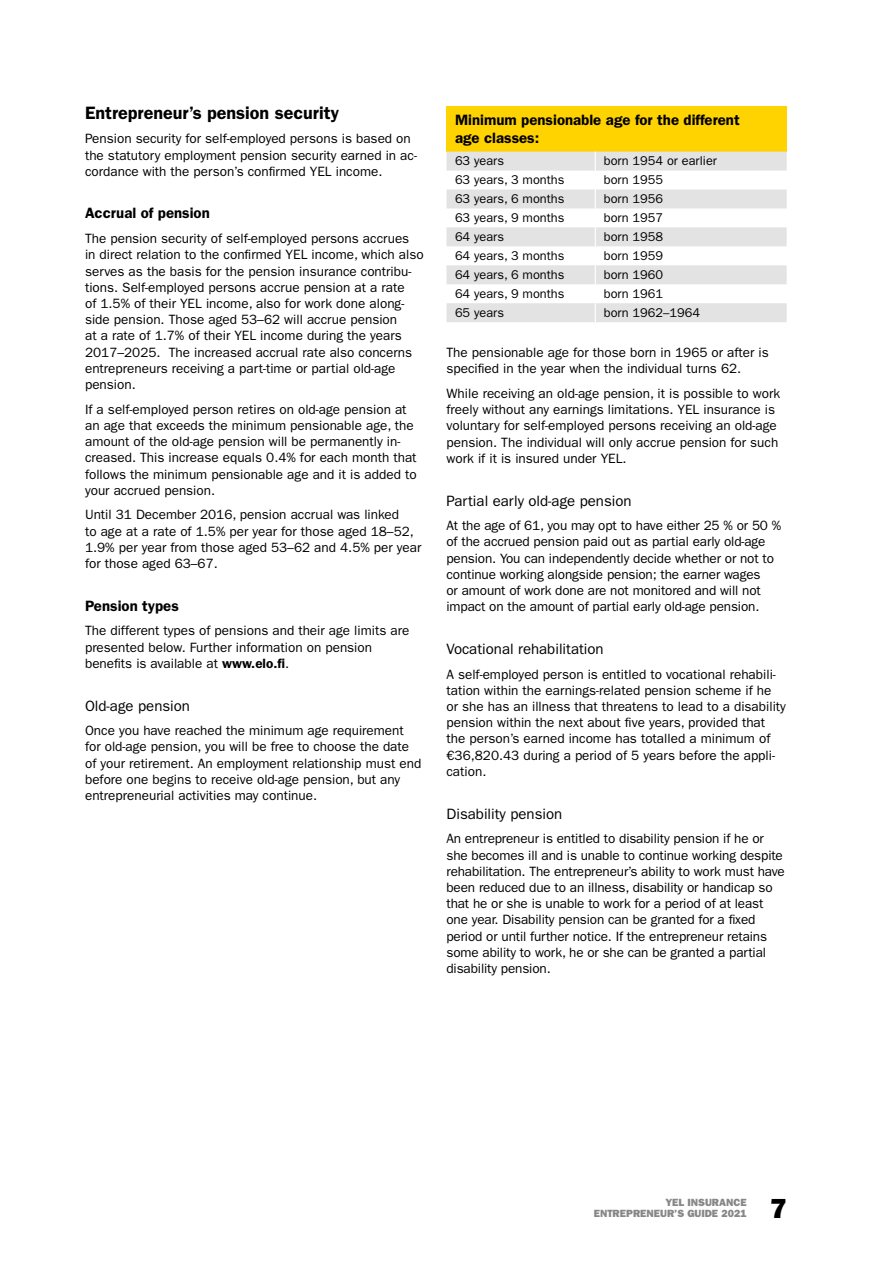
<style>
.page{position:relative;width:893px;height:1263px;background:#fff}
.page>*{position:absolute;margin:0;border:0;box-sizing:border-box;transform-origin:0 0}
.t1{font:27.75px "ITC Franklin Gothic Std Hvy";color:#000}
.VÄLIOTSIKKO_DEMI_12{font:600 18px "ITC Franklin Gothic Std";color:#000}
.LEIPIS_BOOK_9_10_8{font:15px "ITC Franklin Gothic Std";color:#000}
.Laatikko_uusi{font:600 15px/18px "ITC Franklin Gothic Std";color:#000}
.VÄLIOTSIKKO_DEMI_10{font:600 15px "ITC Franklin Gothic Std";color:#000}
.LEIPIS_BOOK_9_10_8-2{font:13.5px/16.2px "ITC Franklin Gothic Std";color:#000}
.LEIPIS_BOOK_9_10_8-3{font:12.75px "ITC Franklin Gothic Std";color:#000}
.t2{font:10.5px/11.2px "ITC Franklin Gothic Std Hvy";color:#868786;text-align:right}
.s1{font-weight:600}
</style>
<div class="page">
<div style="left:446px;top:106px;width:341px;height:46px;background:#ffd300"></div>
<svg style="left:446px;top:152px;width:341px;height:170px;fill:#e3e3e3"></svg>
<svg style="left:595px;top:152px;width:1px;height:170px"></svg>
<h2 class="VÄLIOTSIKKO_DEMI_12" style="left:85px;top:102px;width:256px">Entrepreneur’s pension security</h2>
<p class="LEIPIS_BOOK_9_10_8-2" style="left:85px;top:131px;width:333px">Pension security for self-employed persons is based on the statutory employment pension security earned in ac&shy;cordance with the person’s confirmed YEL income.</p>
<h3 class="VÄLIOTSIKKO_DEMI_10" style="left:85px;top:204px;width:126px">Accrual of pension</h3>
<p class="LEIPIS_BOOK_9_10_8-2" style="left:85px;top:231px;width:340px">The pension security of self-employed persons accrues<br>in direct relation to the confirmed YEL income, which also serves as the basis for the pension insurance contribu&shy;tions. Self-employed persons accrue pension at a rate<br>of 1.5% of their YEL income, also for work done along&shy;side pension. Those aged 53–62 will accrue pension<br>at a rate of 1. 7% of their YEL income during the years 2017–2025. The increased accrual rate also concerns entrepreneurs receiving a part-time or partial old-age pension.</p>
<p class="LEIPIS_BOOK_9_10_8-2" style="left:85px;top:401px;width:333px">If a self-employed person retires on old-age pension at an age that exceeds the minimum pensionable age, the amount of the old-age pension will be permanently in&shy;creased. This increase equals 0.4% for each month that follows the minimum pensionable age and it is added to your accrued pension.</p>
<p class="LEIPIS_BOOK_9_10_8-2" style="left:85px;top:507px;width:330px">Until 31 December 2016, pension accrual was linked to age at a rate of 1. 5% per year for those aged 18–52,</p>
<p class="LEIPIS_BOOK_9_10_8-2" style="left:85px;top:539px;width:338px">1. 9% per year from those aged 53–62 and 4. 5% per year for those aged 63–67.</p>
<h3 class="VÄLIOTSIKKO_DEMI_10" style="left:85px;top:597px;width:95px">Pension types</h3>
<p class="LEIPIS_BOOK_9_10_8-2" style="left:85px;top:623px;width:326px">The different types of pensions and their age limits are presented below. Further information on pension benefits is available at <span class="s1">www.elo.fi</span>.</p>
<p class="LEIPIS_BOOK_9_10_8" style="left:85px;top:697px;width:106px">Old-age pension</p>
<p class="LEIPIS_BOOK_9_10_8-2" style="left:85px;top:723px;width:338px">Once you have reached the minimum age requirement for old-age pension, you will be free to choose the date of your retirement. An employment relationship must end before one begins to receive old-age pension, but any entrepreneurial activities may continue.</p>
<p class="Laatikko_uusi" style="left:455px;top:111px;width:286px">Minimum pensionable age for the different age classes:</p>
<p class="LEIPIS_BOOK_9_10_8-3" style="left:455px;top:154px;width:51px">63 years</p>
<p class="LEIPIS_BOOK_9_10_8-3" style="left:604px;top:154px;width:115px">born 1954 or earlier</p>
<p class="LEIPIS_BOOK_9_10_8-3" style="left:455px;top:173px;width:111px">63 years, 3 months</p>
<p class="LEIPIS_BOOK_9_10_8-3" style="left:604px;top:173px;width:61px">born 1955</p>
<p class="LEIPIS_BOOK_9_10_8-3" style="left:455px;top:192px;width:111px">63 years, 6 months</p>
<p class="LEIPIS_BOOK_9_10_8-3" style="left:604px;top:192px;width:61px">born 1956</p>
<p class="LEIPIS_BOOK_9_10_8-3" style="left:455px;top:211px;width:111px">63 years, 9 months</p>
<p class="LEIPIS_BOOK_9_10_8-3" style="left:604px;top:211px;width:61px">born 1957</p>
<p class="LEIPIS_BOOK_9_10_8-3" style="left:455px;top:230px;width:51px">64 years</p>
<p class="LEIPIS_BOOK_9_10_8-3" style="left:604px;top:230px;width:61px">born 1958</p>
<p class="LEIPIS_BOOK_9_10_8-3" style="left:455px;top:249px;width:111px">64 years, 3 months</p>
<p class="LEIPIS_BOOK_9_10_8-3" style="left:604px;top:249px;width:61px">born 1959</p>
<p class="LEIPIS_BOOK_9_10_8-3" style="left:455px;top:267px;width:111px">64 years, 6 months</p>
<p class="LEIPIS_BOOK_9_10_8-3" style="left:604px;top:267px;width:61px">born 1960</p>
<p class="LEIPIS_BOOK_9_10_8-3" style="left:455px;top:286px;width:111px">64 years, 9 months</p>
<p class="LEIPIS_BOOK_9_10_8-3" style="left:604px;top:286px;width:61px">born 1961</p>
<p class="LEIPIS_BOOK_9_10_8-3" style="left:455px;top:305px;width:51px">65 years</p>
<p class="LEIPIS_BOOK_9_10_8-3" style="left:604px;top:305px;width:98px">born 1962–1964</p>
<p class="LEIPIS_BOOK_9_10_8-2" style="left:446px;top:344px;width:324px">The pensionable age for those born in 1965 or after is specified in the year when the individual turns 62.</p>
<p class="LEIPIS_BOOK_9_10_8-2" style="left:446px;top:385px;width:335px">While receiving an old-age pension, it is possible to work freely without any earnings limitations. YEL insurance is voluntary for self-employed persons receiving an old-age pension. The individual will only accrue pension for such work if it is insured under YEL.</p>
<p class="LEIPIS_BOOK_9_10_8" style="left:446px;top:492px;width:187px">Partial early old-age pension</p>
<p class="LEIPIS_BOOK_9_10_8-2" style="left:446px;top:518px;width:336px">At the age of 61, you may opt to have either 25 % or 50 % of the accrued pension paid out as partial early old-age pension. You can independently decide whether or not to continue working alongside pension; the earner wages<br>or amount of work done are not monitored and will not impact on the amount of partial early old-age pension.</p>
<p class="LEIPIS_BOOK_9_10_8" style="left:446px;top:640px;width:159px">Vocational rehabilitation</p>
<p class="LEIPIS_BOOK_9_10_8-2" style="left:446px;top:666px;width:341px">A self-employed person is entitled to vocational rehabili&shy;tation within the earnings-related pension scheme if he or she has an illness that threatens to lead to a disability pension within the next about five years, provided that the person’s earned income has totalled a minimum of €36,820. 43 during a period of 5 years before the appli&shy;cation.</p>
<p class="LEIPIS_BOOK_9_10_8" style="left:446px;top:805px;width:117px">Disability pension</p>
<p class="LEIPIS_BOOK_9_10_8-2" style="left:446px;top:831px;width:340px">An entrepreneur is entitled to disability pension if he or she becomes ill and is unable to continue working despite rehabilitation. The entrepreneur’s ability to work must have been reduced due to an illness, disability or handicap so that he or she is unable to work for a period of at least one year. Disability pension can be granted for a fixed period or until further notice. If the entrepreneur retains some ability to work, he or she can be granted a partial disability pension.</p>
<p class="t2" style="left:594px;top:1197px;width:154px">YEL INSURANCE<br>ENTREPRENEUR’S GUIDE 2021</p>
<h1 class="t1" style="left:770px;top:1192px;width:18px">7</h1>
</div>
